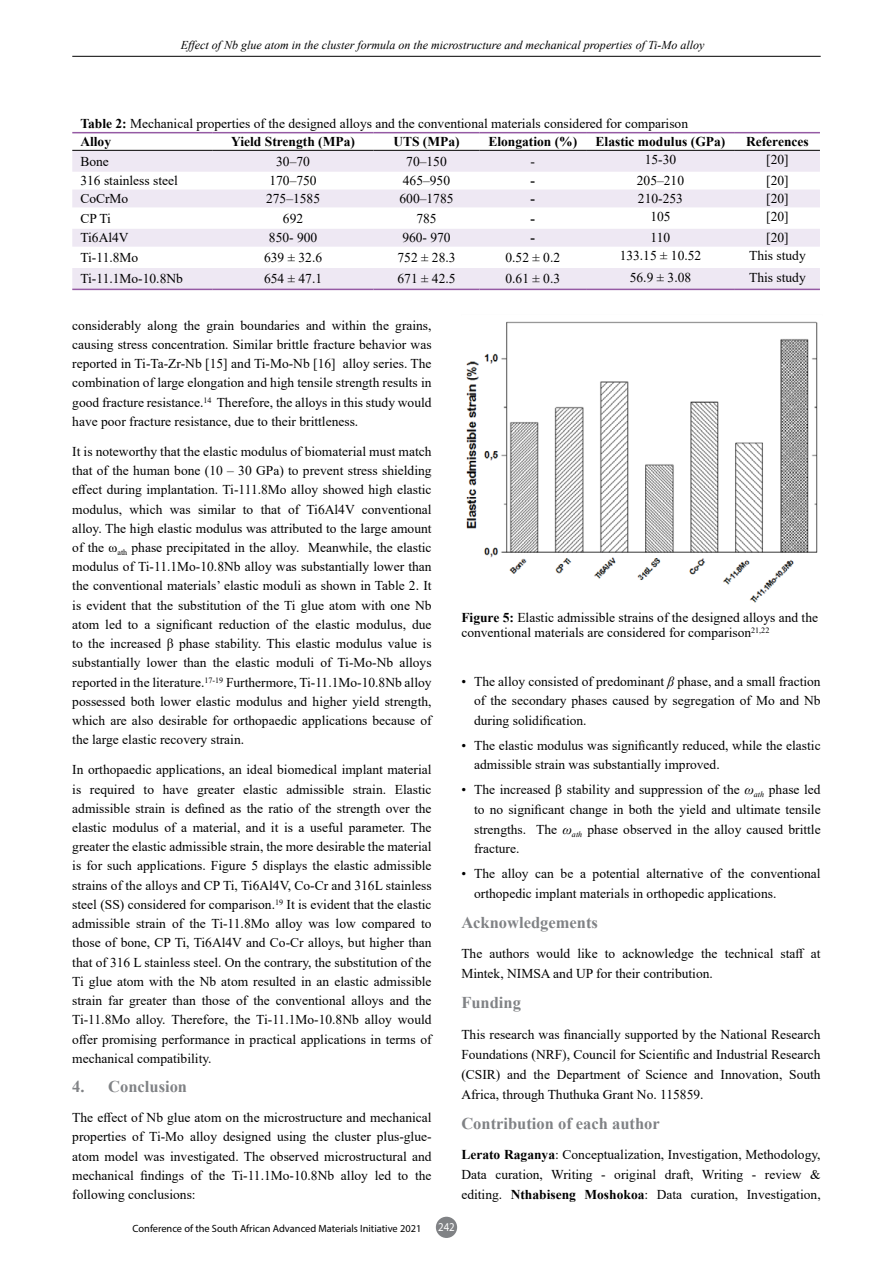
<style>
.page{position:relative;width:893px;height:1263px;background:#fff}
.page>*{position:absolute;margin:0;border:0;box-sizing:border-box;transform-origin:0 0}
.t1{font:700 16.5px "Times New Roman";color:#808285}
.t2{font:13.5px/19.2px "Times New Roman";color:#000;text-align:justify}
.t3{font:700 13.5px "Times New Roman";color:#000}
.t4{font:italic 12px "Times New Roman";color:#000}
.t5{font:12px "Myriad Pro";color:#fff;scale:.9 1}
.t6{font:10.5px "Myriad Pro";color:#000}
.s1{font-weight:700}
.s2{font-style:italic}
</style>
<div class="page">
<hr style="left:72px;top:56px;width:749px;height:1px;background:#000">
<div style="left:436px;top:1217px;width:21px;height:21px;background:#808285;border-radius:50%"></div>
<svg style="left:72px;top:151px;width:748px;height:138px;fill:#eee8f3"></svg>
<hr style="left:72px;top:132px;width:141px;height:1px;background:#955aa4">
<hr style="left:213px;top:132px;width:160px;height:1px;background:#955aa4">
<hr style="left:373px;top:132px;width:107px;height:1px;background:#955aa4">
<hr style="left:480px;top:132px;width:106px;height:1px;background:#955aa4">
<hr style="left:586px;top:132px;width:149px;height:1px;background:#955aa4">
<hr style="left:735px;top:132px;width:85px;height:1px;background:#955aa4">
<hr style="left:72px;top:289px;width:141px;height:1px;background:#955aa4">
<hr style="left:213px;top:289px;width:160px;height:1px;background:#955aa4">
<hr style="left:373px;top:289px;width:107px;height:1px;background:#955aa4">
<hr style="left:480px;top:289px;width:106px;height:1px;background:#955aa4">
<hr style="left:586px;top:289px;width:149px;height:1px;background:#955aa4">
<hr style="left:735px;top:289px;width:85px;height:1px;background:#955aa4">
<hr style="left:72px;top:150px;width:141px;height:1px;background:#000">
<hr style="left:213px;top:150px;width:160px;height:1px;background:#000">
<hr style="left:373px;top:150px;width:107px;height:1px;background:#000">
<hr style="left:480px;top:150px;width:106px;height:1px;background:#000">
<hr style="left:586px;top:150px;width:149px;height:1px;background:#000">
<hr style="left:735px;top:150px;width:85px;height:1px;background:#000">
<img style="left:466px;top:321px;width:352px;height:282px">
<p class="t4" style="left:181px;top:37px;width:525px">Effect of Nb glue atom in the cluster formula on the microstructure and mechanical properties of Ti-Mo alloy</p>
<p class="t2" style="left:80px;top:115px;width:609px;line-height:17.7px"><span class="s1">Table 2:</span> Mechanical properties of the designed alloys and the conventional materials considered for comparison<br><span class="s1">Alloy</span></p>
<p class="t3" style="left:231px;top:132px;width:125px">Yield Strength (MPa)</p>
<p class="t3" style="left:393px;top:132px;width:68px">UTS (MPa)</p>
<p class="t3" style="left:488px;top:132px;width:90px">Elongation (%)</p>
<p class="t3" style="left:596px;top:132px;width:131px">Elastic modulus (GPa)</p>
<p class="t3" style="left:746px;top:132px;width:64px">References</p>
<p class="t2" style="left:80px;top:151px;width:30px">Bone</p>
<p class="t2" style="left:276px;top:151px;width:35px">30–70</p>
<p class="t2" style="left:406px;top:151px;width:42px">70–150</p>
<p class="t2" style="left:531px;top:151px;width:6px">-</p>
<p class="t2" style="left:645px;top:149px;width:33px">15-30</p>
<p class="t2" style="left:766px;top:149px;width:24px">[20]</p>
<p class="t2" style="left:80px;top:171px;width:99px">316 stainless steel</p>
<p class="t2" style="left:269px;top:171px;width:49px">170–750</p>
<p class="t2" style="left:403px;top:171px;width:49px">465–950</p>
<p class="t3" style="left:531px;top:171px;width:6px">-</p>
<p class="t2" style="left:637px;top:171px;width:49px">205–210</p>
<p class="t2" style="left:766px;top:171px;width:24px">[20]</p>
<p class="t2" style="left:80px;top:189px;width:50px">CoCrMo</p>
<p class="t2" style="left:266px;top:189px;width:55px">275–1585</p>
<p class="t2" style="left:399px;top:189px;width:55px">600–1785</p>
<p class="t3" style="left:531px;top:189px;width:6px">-</p>
<p class="t2" style="left:638px;top:189px;width:46px">210-253</p>
<p class="t2" style="left:766px;top:189px;width:24px">[20]</p>
<p class="t2" style="left:80px;top:208px;width:32px">CP Ti</p>
<p class="t2" style="left:283px;top:208px;width:22px">692</p>
<p class="t2" style="left:416px;top:208px;width:22px">785</p>
<p class="t3" style="left:531px;top:208px;width:6px">-</p>
<p class="t2" style="left:650px;top:206px;width:22px">105</p>
<p class="t2" style="left:766px;top:206px;width:24px">[20]</p>
<p class="t2" style="left:80px;top:228px;width:50px">Ti6Al4V</p>
<p class="t2" style="left:269px;top:228px;width:50px">850- 900</p>
<p class="t2" style="left:402px;top:228px;width:50px">960- 970</p>
<p class="t3" style="left:531px;top:228px;width:6px">-</p>
<p class="t2" style="left:651px;top:228px;width:21px">110</p>
<p class="t2" style="left:766px;top:228px;width:24px">[20]</p>
<p class="t2" style="left:80px;top:247px;width:59px">Ti-11.8Mo</p>
<p class="t2" style="left:264px;top:247px;width:60px">639 ± 32.6</p>
<p class="t2" style="left:397px;top:247px;width:60px">752 ± 28.3</p>
<p class="t2" style="left:505px;top:247px;width:56px">0.52 ± 0.2</p>
<p class="t2" style="left:620px;top:246px;width:83px">133.15 ± 10.52</p>
<p class="t2" style="left:749px;top:246px;width:58px">This study</p>
<p class="t2" style="left:80px;top:269px;width:104px">Ti-11.1Mo-10.8Nb</p>
<p class="t2" style="left:264px;top:269px;width:60px">654 ± 47.1</p>
<p class="t2" style="left:397px;top:269px;width:60px">671 ± 42.5</p>
<p class="t2" style="left:505px;top:269px;width:56px">0.61 ± 0.3</p>
<p class="t2" style="left:630px;top:267px;width:63px">56.9 ± 3.08</p>
<p class="t2" style="left:749px;top:267px;width:58px">This study</p>
<p class="t2" style="left:72px;top:315px;width:361px">considerably along the grain boundaries and within the grains, causing stress concentration. Similar brittle fracture behavior was reported in Ti-Ta-Zr-Nb [15] and Ti-Mo-Nb [16] alloy series. The combination of large elongation and high tensile strength results in good fracture resistance.<sup>14</sup> Therefore, the alloys in this study would have poor fracture resistance, due to their brittleness.</p>
<p class="t2" style="left:72px;top:441px;width:361px">It is noteworthy that the elastic modulus of biomaterial must match that of the human bone (10 – 30 GPa) to prevent stress shielding effect during implantation. Ti-111.8Mo alloy showed high elastic modulus, which was similar to that of Ti6Al4V conventional alloy. The high elastic modulus was attributed to the large amount of the ω<sub>ath</sub> phase precipitated in the alloy. Meanwhile, the elastic modulus of Ti-11.1Mo-10.8Nb alloy was substantially lower than the conventional materials’ elastic moduli as shown in Table 2. It is evident that the substitution of the Ti glue atom with one Nb atom led to a significant reduction of the elastic modulus, due to the increased β phase stability. This elastic modulus value is substantially lower than the elastic moduli of Ti-Mo-Nb alloys reported in the literature.<sup>17-19</sup> Furthermore, Ti-11.1Mo-10.8Nb alloy possessed both lower elastic modulus and higher yield strength, which are also desirable for orthopaedic applications because of the large elastic recovery strain.</p>
<p class="t2" style="left:72px;top:760px;width:361px">In orthopaedic applications, an ideal biomedical implant material is required to have greater elastic admissible strain. Elastic admissible strain is defined as the ratio of the strength over the elastic modulus of a material, and it is a useful parameter. The greater the elastic admissible strain, the more desirable the material is for such applications. Figure 5 displays the elastic admissible strains of the alloys and CP Ti, Ti6Al4V, Co-Cr and 316L stainless steel (SS) considered for comparison.<sup>19</sup> It is evident that the elastic admissible strain of the Ti-11.8Mo alloy was low compared to those of bone, CP Ti, Ti6Al4V and Co-Cr alloys, but higher than that of 316 L stainless steel. On the contrary, the substitution of the Ti glue atom with the Nb atom resulted in an elastic admissible strain far greater than those of the conventional alloys and the Ti-11.8Mo alloy. Therefore, the Ti-11.1Mo-10.8Nb alloy would offer promising performance in practical applications in terms of mechanical compatibility.</p>
<p class="t1" style="left:72px;top:1075px;width:116px">4. Conclusion</p>
<p class="t2" style="left:72px;top:1108px;width:361px">The effect of Nb glue atom on the microstructure and mechanical properties of Ti-Mo alloy designed using the cluster plus-glue&shy;atom model was investigated. The observed microstructural and mechanical findings of the Ti-11.1Mo-10.8Nb alloy led to the following conclusions:</p>
<p class="t2" style="left:461px;top:609px;width:358px;line-height:15px"><span class="s1">Figure 5:</span> Elastic admissible strains of the designed alloys and the conventional materials are considered for comparison<sup>21,22</sup></p>
<p class="t2" style="left:474px;top:671px;width:348px;line-height:20px;text-indent:-13px">• The alloy consisted of predominant <span class="s2">β</span> phase, and a small fraction of the secondary phases caused by segregation of Mo and Nb during solidification.</p>
<p class="t2" style="left:474px;top:735px;width:348px;line-height:20px;text-indent:-13px">• The elastic modulus was significantly reduced, while the elastic admissible strain was substantially improved.</p>
<p class="t2" style="left:474px;top:779px;width:348px;line-height:20px;text-indent:-13px">• The increased β stability and suppression of the <span class="s2">ω</span><sub>ath</sub> phase led to no significant change in both the yield and ultimate tensile strengths. The <span class="s2">ω</span><sub>ath</sub> phase observed in the alloy caused brittle fracture.</p>
<p class="t2" style="left:474px;top:863px;width:348px;line-height:20px;text-indent:-13px">• The alloy can be a potential alternative of the conventional orthopedic implant materials in orthopedic applications.</p>
<p class="t1" style="left:461px;top:910px;width:138px">Acknowledgements</p>
<p class="t2" style="left:461px;top:943px;width:361px;line-height:20px">The authors would like to acknowledge the technical staff at<br>Mintek, NIMSA and UP for their contribution.</p>
<p class="t1" style="left:461px;top:991px;width:61px">Funding</p>
<p class="t2" style="left:461px;top:1024px;width:361px;line-height:20px">This research was financially supported by the National Research Foundations (NRF), Council for Scientific and Industrial Research (CSIR) and the Department of Science and Innovation, South Africa, through Thuthuka Grant No. 115859.</p>
<p class="t1" style="left:461px;top:1111px;width:200px">Contribution of each author</p>
<p class="t2" style="left:461px;top:1144px;width:361px;line-height:20px"><span class="s1">Lerato Raganya</span>: Conceptualization, Investigation, Methodology, Data curation, Writing - original draft, Writing - review &amp; editing. <span class="s1">Nthabiseng Moshokoa</span>: Data curation, Investigation,</p>
<p class="t6" style="left:133px;top:1221px;width:290px">Conference of the South African Advanced Materials Initiative 2021</p>
<p class="t5" style="left:438px;top:1220px;width:20px">242</p>
</div>
